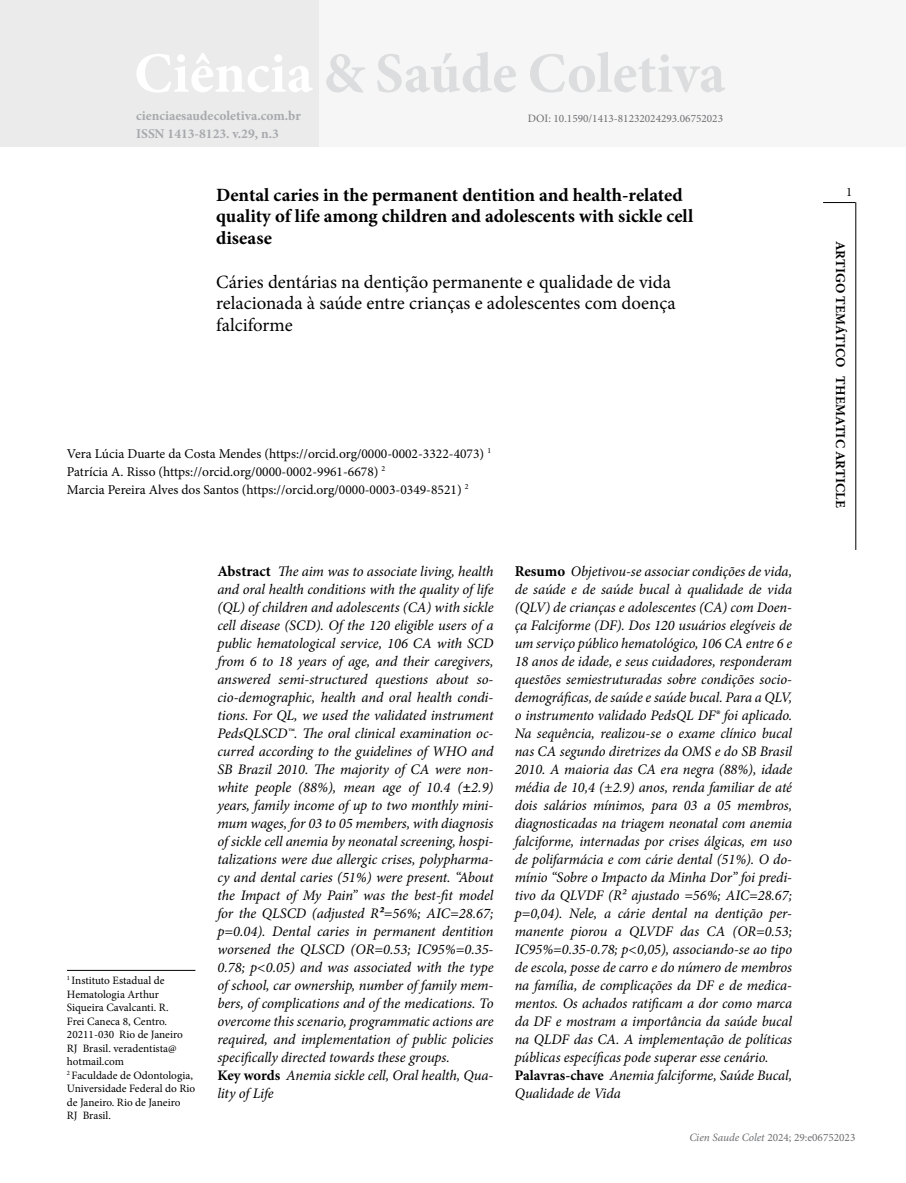
<style>
.page{position:relative;width:906px;height:1183px;background:#fff}
.page>*{position:absolute;margin:0;border:0;box-sizing:border-box;transform-origin:0 0}
.t1{font:700 57px "Minion Pro";letter-spacing:.005em;color:#dcddde}
.t2{font:700 18.75px/21.8px "Minion Pro";color:#000}
.t3{font:18.75px/21.8px "Minion Pro";color:#000}
.t4{font:italic 14.55px/18px "Minion Pro";letter-spacing:-.005em;color:#000}
.t5{font:13.5px/18px "Minion Pro";color:#000}
.t6{font:700 13.5px/18px "Minion Pro";color:#a7a9ac}
.t7{font:700 13.5px "Minion Pro";letter-spacing:.01em;color:#000}
.t8{font:12.75px "Minion Pro";color:#000}
.t9{font:11.25px/13.5px "Minion Pro";color:#000}
.t10{font:11.25px "Minion Pro";color:#6d6e71}
.s1{color:#fff}
.s2{font-weight:700;font-style:normal;font-size:15px}
.s3{font-weight:700}
.s4{font-weight:700;font-style:normal}
.s5{font-style:italic}
</style>
<div class="page">
<div style="left:319px;top:0;width:587px;height:147px;background:#f6f6f6"></div>
<hr style="left:823px;top:202px;width:32px;height:1px;background:#000">
<hr style="left:855px;top:202px;width:1px;height:348px;background:#000">
<hr style="left:67px;top:969px;width:128px;height:1px;background:#000">
<div style="left:0;top:0;width:319px;height:147px;background:#ebebec"></div>
<h1 class="t1" style="left:134px;top:33px;width:593px"><span class="s1">Ciência</span> &amp; Saúde Coletiva</h1>
<p class="t6" style="left:136px;top:106px;width:166px">cienciaesaudecoletiva.com.br<br>ISSN 1413-8123. v.29, n.3</p>
<p class="t10" style="left:528px;top:111px;width:197px">DOI: 10.1590/1413-81232024293.06752023</p>
<p class="t2" style="left:216px;top:183px;width:468px">Dental caries in the permanent dentition and health-related</p>
<p class="t8" style="left:846px;top:183px;width:8px">1</p>
<p class="t2" style="left:216px;top:205px;width:478px">quality of life among children and adolescents with sickle cell disease</p>
<p class="t3" style="left:216px;top:271px;width:461px">Cáries dentárias na dentição permanente e qualidade de vida relacionada à saúde entre crianças e adolescentes com doença falciforme</p>
<p class="t7" style="left:850px;top:240px;width:266px;rotate:90deg">artigo TEMÁTICO THEMATIC article</p>
<p class="t5" style="left:67px;top:444px;width:426px">Vera Lúcia Duarte da Costa Mendes (https://orcid.org/0000-0002-3322-4073) <sup>1<br></sup>Patrícia A. Risso (https://orcid.org/0000-0002-9961-6678) <sup>2<br></sup>Marcia Pereira Alves dos Santos (https://orcid.org/0000-0003-0349-8521) <sup>2</sup></p>
<p class="t9" style="left:67px;top:973px;width:130px"><sup>1</sup> Instituto Estadual de<br>Hematologia Arthur<br>Siqueira Cavalcanti. R.<br>Frei Caneca 8, Centro.<br>20211-030 Rio de Janeiro<br>RJ Brasil. veradentista@ hotmail.com<br><sup>2</sup> Faculdade de Odontologia,<br>Universidade Federal do Rio de Janeiro. Rio de Janeiro<br>RJ Brasil.</p>
<p class="t4" style="left:217px;top:562px;width:278px"><span class="s2">Abstract</span> The aim was to associate living, health and oral health conditions with the quality of life (QL) of children and adolescents (CA) with sickle cell disease (SCD). Of the 120 eligible users of a public hematological service, 106 CA with SCD from 6 to 18 years of age, and their caregivers, answered semi-structured questions about so&shy;cio-demographic, health and oral health condi&shy;tions. For QL, we used the validated instrument PedsQLSCD™. The oral clinical examination oc&shy;curred according to the guidelines of WHO and SB Brazil 2010. The majority of CA were non&shy;white people (88%), mean age of 10.4 (<span class="s3">±</span>2.9) years, family income of up to two monthly mini&shy;mum wages, for 03 to 05 members, with diagnosis of sickle cell anemia by neonatal screening, hospi&shy;talizations were due allergic crises, polypharma&shy;cy and dental caries (51%) were present. “About the Impact of My Pain” was the best-fit model for the QLSCD (adjusted R<span class="s3">²</span>=56%; AIC=28.67; p=0.04). Dental caries in permanent dentition worsened the QLSCD (OR=0.53; IC95%=0.35- 0.78; p&lt;0.05) and was associated with the type of school, car ownership, number of family mem&shy;bers, of complications and of the medications. To overcome this scenario, programmatic actions are required, and implementation of public policies specifically directed towards these groups.<br><span class="s4">Key words</span> Anemia sickle cell, Oral health, Qua&shy;lity of Life</p>
<p class="t4" style="left:515px;top:562px;width:279px"><span class="s2">Resumo</span> Objetivou-se associar condições de vida, de saúde e de saúde bucal à qualidade de vida (QLV) de crianças e adolescentes (CA) com Doen&shy;ça Falciforme (DF). Dos 120 usuários elegíveis de um serviço público hematológico, 106 CA entre 6 e 18 anos de idade, e seus cuidadores, responderam questões semiestruturadas sobre condições socio&shy;demográficas, de saúde e saúde bucal. Para a QLV, o instrumento validado PedsQL DF® foi aplicado.<br>Na sequência, realizou-se o exame clínico bucal nas CA segundo diretrizes da OMS e do SB Brasil 2010. A maioria das CA era negra (88%), idade média de 10,4 (±2.9) anos, renda familiar de até dois salários mínimos, para 03 a 05 membros, diagnosticadas na triagem neonatal com anemia falciforme, internadas por crises álgicas, em uso de polifarmácia e com cárie dental (51%). O do&shy;mínio “Sobre o Impacto da Minha Dor” foi predi&shy;tivo da QLVDF (R² ajustado =56%; AIC=28.67; p=0,04). Nele, a cárie dental na dentição per&shy;manente piorou a QLVDF das CA (OR=0.53; IC95%=0.35-0.78; p&lt;0,05), associando-se ao tipo de escola, posse de carro e do número de membros na família, de complicações da DF e de medica&shy;mentos. Os achados ratificam a dor como marca da DF e mostram a importância da saúde bucal na QLDF das CA. A implementação de políticas públicas específicas pode superar esse cenário.<br><span class="s4">Palavras-chave</span> Anemia falciforme, Saúde Bucal, Qualidade de Vida</p>
<p class="t10" style="left:689px;top:1129px;width:168px"><span class="s5">Cien Saude Colet</span> 2024; 29:e06752023</p>
</div>
